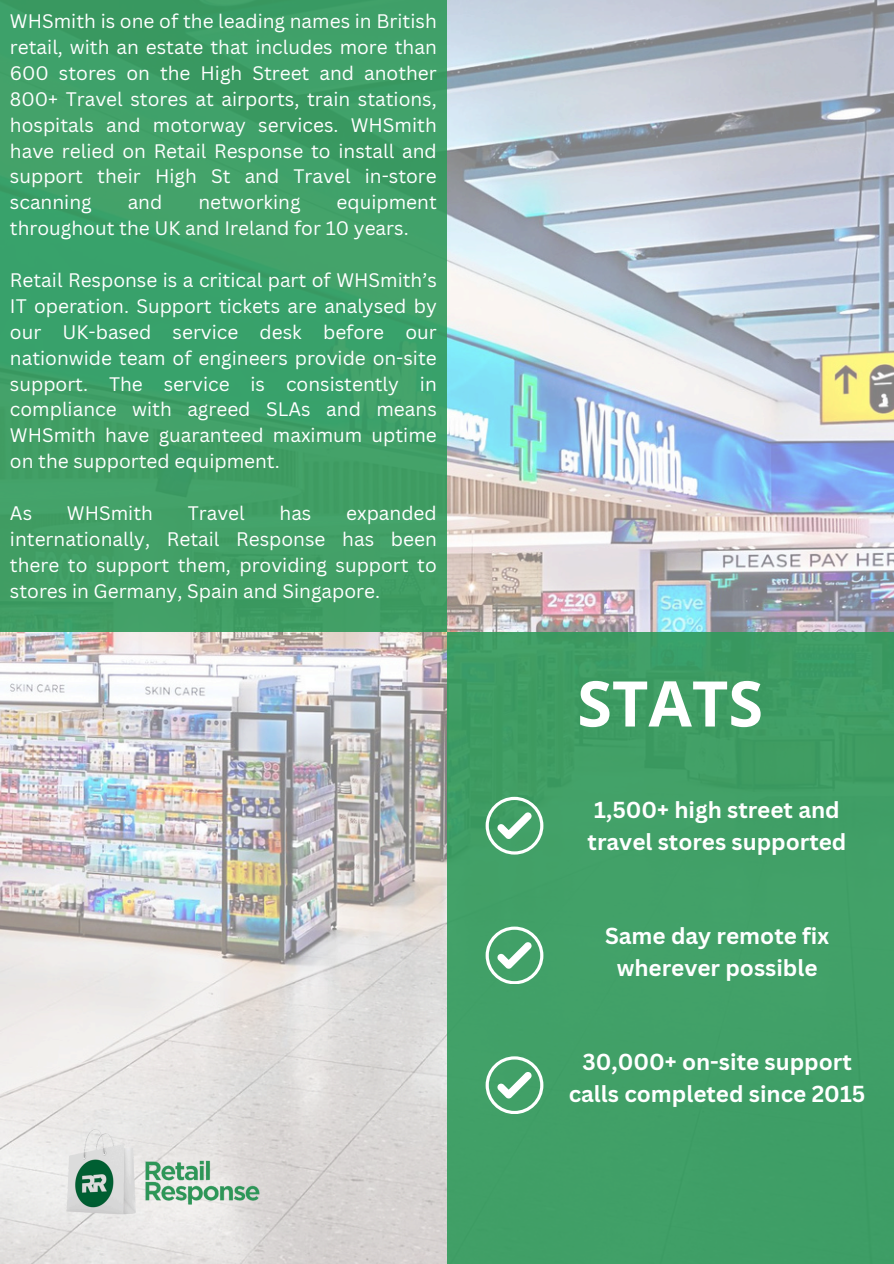
<style>
.page{position:relative;width:894px;height:1264px;background:#fff}
.page>*{position:absolute;margin:0;border:0;box-sizing:border-box;transform-origin:0 0}
.t1{font:700 63px "Open Sans";color:#fff}
.t2{font:700 22.5px/31.5px "Canva Sans";color:#fff;text-align:center}
.t3{font:19.05px/25.8px "Canva Sans";color:#fff;text-align:justify}
</style>
<div class="page">
<img style="left:0;top:0;width:893px;height:1263px">
<div style="left:0;top:0;width:446px;height:631px;background:#40a16a"></div>
<div style="left:446px;top:631px;width:447px;height:632px;background:#419f67"></div>
<img style="left:15px;top:1114px;width:270px;height:120px">
<svg style="left:485px;top:1056px;width:58px;height:57px"></svg>
<svg style="left:485px;top:926px;width:58px;height:58px"></svg>
<svg style="left:485px;top:796px;width:58px;height:58px"></svg>
<p class="t3" style="left:10px;top:8px;width:428px">WHSmith is one of the leading names in British retail, with an estate that includes more than 600 stores on the High Street and another 800+ Travel stores at airports, train stations, hospitals and motorway services. WHSmith have relied on Retail Response to install and support their High St and Travel in-store scanning</p>
<p class="t3" style="left:10px;top:189px;width:428px;text-indent:326px">equipment throughout the UK and Ireland for 10 years.</p>
<p class="t3" style="left:10px;top:267px;width:428px">Retail Response is a critical part of WHSmith’s IT operation. Support tickets are analysed by our UK-based service desk before our nationwide team of engineers provide on-site support. The service is consistently in compliance with agreed SLAs and means WHSmith have guaranteed maximum uptime on the supported equipment.</p>
<p class="t3" style="left:10px;top:499px;width:24px">As</p>
<p class="t3" style="left:67px;top:499px;width:87px">WHSmith</p>
<p class="t3" style="left:188px;top:499px;width:58px">Travel</p>
<p class="t3" style="left:279px;top:499px;width:33px">has</p>
<p class="t3" style="left:128px;top:189px;width:36px">and</p>
<p class="t3" style="left:198px;top:189px;width:104px">networking</p>
<p class="t3" style="left:10px;top:499px;width:428px;text-indent:336px">expanded internationally, Retail Response has been there to support them, providing support to stores in Germany, Spain and Singapore.</p>
<p class="t1" style="left:577px;top:659px;width:187px">STATS</p>
<p class="t2" style="left:587px;top:793px;width:260px;text-align:left">1,500+ high street and travel stores supported</p>
<p class="t2" style="left:605px;top:919px;width:225px">Same day remote fix wherever possible</p>
<p class="t2" style="left:568px;top:1045px;width:298px">30,000+ on-site support calls completed since 2015</p>
</div>
